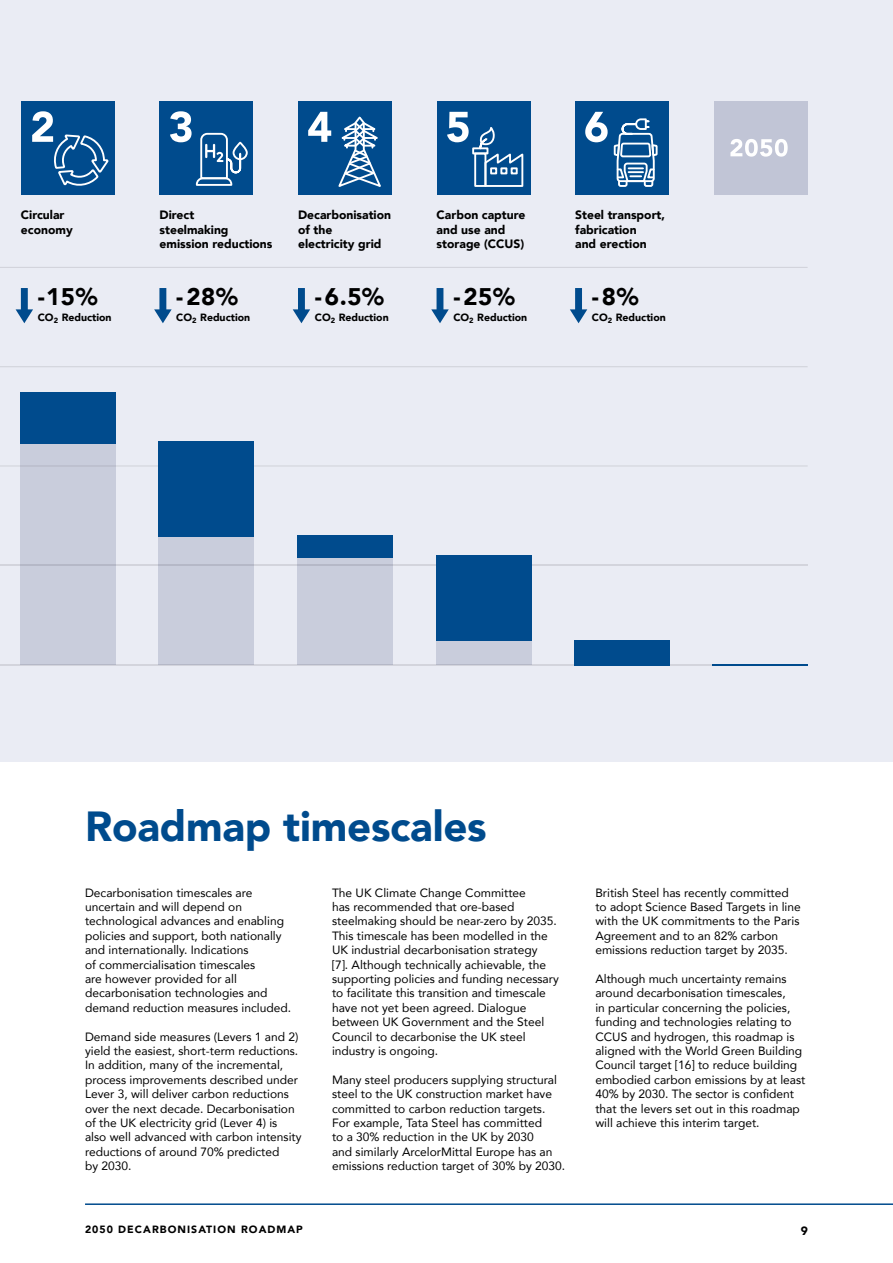
<style>
.page{position:relative;width:893px;height:1263px;background:#fff}
.page>*{position:absolute;margin:0;border:0;box-sizing:border-box;transform-origin:0 0}
.t1{font:900 42px "Avenir";letter-spacing:-.005em;color:#004b8d}
.t2{font:900 24px "Avenir";color:#000}
.t3{font:900 12.15px/14.5px "Avenir";color:#000}
.t4{font:12px/14.4px "Avenir";color:#000}
.t5{font:900 12px "Avenir";color:#000}
.t6{font:900 10.5px "Avenir";color:#000}
.t7{font:900 10.5px "Avenir";letter-spacing:.1em;color:#000}
</style>
<div class="page">
<div style="left:0;top:0;width:893px;height:761px;background:#eaecf4"></div>
<hr style="left:85px;top:1203px;width:808px;height:2px;background:#004b8d">
<hr style="left:0;top:267px;width:808px;height:1px;background:#000">
<hr style="left:0;top:366px;width:808px;height:1px;background:#000">
<hr style="left:0;top:465px;width:808px;height:2px;background:#000">
<hr style="left:0;top:565px;width:808px;height:1px;background:#000">
<hr style="left:0;top:664px;width:808px;height:1px;background:#000">
<div style="left:20px;top:397px;width:96px;height:268px;background:#c9cddc"></div>
<div style="left:159px;top:446px;width:95px;height:219px;background:#c9cddc"></div>
<div style="left:297px;top:538px;width:96px;height:127px;background:#c9cddc"></div>
<div style="left:436px;top:559px;width:95px;height:106px;background:#c9cddc"></div>
<div style="left:714px;top:101px;width:94px;height:94px;background:#c1c5d6"></div>
<svg style="left:730px;top:139px;width:58px;height:18px"></svg>
<div style="left:21px;top:101px;width:94px;height:94px;background:#004b8d"></div>
<div style="left:437px;top:101px;width:93px;height:94px;background:#004b8d"></div>
<svg style="left:447px;top:112px;width:22px;height:30px"></svg>
<div style="left:474px;top:153px;width:12px;height:34px;border:2px solid #fff"></div>
<div style="left:472px;top:147px;width:16px;height:7px;border:2px solid #fff"></div>
<svg style="left:478px;top:127px;width:46px;height:60px"></svg>
<div style="left:575px;top:101px;width:94px;height:94px;background:#004b8d"></div>
<svg style="left:585px;top:111px;width:73px;height:76px"></svg>
<div style="left:298px;top:101px;width:94px;height:94px;background:#004b8d"></div>
<svg style="left:308px;top:112px;width:73px;height:75px"></svg>
<div style="left:160px;top:101px;width:93px;height:94px;background:#004b8d"></div>
<div style="left:233px;top:142px;width:15px;height:18px;border:2px solid #fff;border-radius:7px"></div>
<svg style="left:170px;top:111px;width:72px;height:75px"></svg>
<hr style="left:712px;top:664px;width:96px;height:1px;background:#004b8d">
<div style="left:574px;top:640px;width:96px;height:25px;background:#004b8d"></div>
<div style="left:20px;top:392px;width:96px;height:51px;background:#004b8d"></div>
<div style="left:159px;top:441px;width:95px;height:95px;background:#004b8d"></div>
<div style="left:297px;top:535px;width:96px;height:23px;background:#004b8d"></div>
<div style="left:436px;top:556px;width:95px;height:85px;background:#004b8d"></div>
<svg style="left:16px;top:288px;width:17px;height:35px"></svg>
<svg style="left:154px;top:288px;width:18px;height:35px"></svg>
<svg style="left:293px;top:288px;width:17px;height:35px"></svg>
<svg style="left:431px;top:288px;width:18px;height:35px"></svg>
<svg style="left:570px;top:288px;width:17px;height:35px"></svg>
<svg style="left:32px;top:111px;width:77px;height:75px"></svg>
<p class="t3" style="left:21px;top:208px;width:53px">Circular economy</p>
<p class="t3" style="left:159px;top:208px;width:115px">Direct<br>steelmaking emission reductions</p>
<p class="t3" style="left:298px;top:208px;width:95px">Decarbonisation of the electricity grid</p>
<p class="t3" style="left:437px;top:208px;width:90px">Carbon capture and use and storage (CCUS)</p>
<p class="t3" style="left:575px;top:208px;width:91px">Steel transport, fabrication<br>and erection</p>
<h2 class="t2" style="left:38px;top:276px;width:61px">-15%</h2>
<p class="t6" style="left:38px;top:309px;width:75px">CO<sub>2</sub> Reduction</p>
<h2 class="t2" style="left:176px;top:276px;width:63px">-28%</h2>
<p class="t6" style="left:176px;top:309px;width:75px">CO<sub>2</sub> Reduction</p>
<h2 class="t2" style="left:315px;top:276px;width:71px">-6.5%</h2>
<p class="t6" style="left:315px;top:309px;width:75px">CO<sub>2</sub> Reduction</p>
<h2 class="t2" style="left:453px;top:276px;width:63px">-25%</h2>
<p class="t6" style="left:453px;top:309px;width:75px">CO<sub>2</sub> Reduction</p>
<h2 class="t2" style="left:592px;top:276px;width:48px">-8%</h2>
<p class="t6" style="left:592px;top:309px;width:75px">CO<sub>2</sub> Reduction</p>
<h1 class="t1" style="left:85px;top:791px;width:403px">Roadmap timescales</h1>
<p class="t4" style="left:85px;top:885px;width:208px">Decarbonisation timescales are uncertain and will depend on technological advances and enabling policies and support, both nationally and internationally. Indications<br>of commercialisation timescales<br>are however provided for all decarbonisation technologies and demand reduction measures included.</p>
<p class="t4" style="left:85px;top:1029px;width:218px">Demand side measures (Levers 1 and 2) yield the easiest, short-term reductions.<br>In addition, many of the incremental, process improvements described under Lever 3, will deliver carbon reductions over the next decade. Decarbonisation of the UK electricity grid (Lever 4) is also well advanced with carbon intensity reductions of around 70% predicted<br>by 2030.</p>
<p class="t4" style="left:332px;top:885px;width:228px">The UK Climate Change Committee<br>has recommended that ore-based steelmaking should be near-zero by 2035.<br>This timescale has been modelled in the UK industrial decarbonisation strategy<br>[7]. Although technically achievable, the supporting policies and funding necessary to facilitate this transition and timescale have not yet been agreed. Dialogue between UK Government and the Steel Council to decarbonise the UK steel industry is ongoing.</p>
<p class="t4" style="left:332px;top:1072px;width:235px">Many steel producers supplying structural steel to the UK construction market have committed to carbon reduction targets.<br>For example, Tata Steel has committed<br>to a 30% reduction in the UK by 2030<br>and similarly ArcelorMittal Europe has an emissions reduction target of 30% by 2030.</p>
<p class="t4" style="left:595px;top:885px;width:207px">British Steel has recently committed to adopt Science Based Targets in line with the UK commitments to the Paris Agreement and to an 82% carbon emissions reduction target by 2035.</p>
<p class="t4" style="left:595px;top:971px;width:212px">Although much uncertainty remains around decarbonisation timescales,<br>in particular concerning the policies, funding and technologies relating to CCUS and hydrogen, this roadmap is aligned with the World Green Building Council target [16] to reduce building embodied carbon emissions by at least 40% by 2030. The sector is confident that the levers set out in this roadmap will achieve this interim target.</p>
<p class="t7" style="left:85px;top:1220px;width:219px">2050 DECARBONISATION ROADMAP</p>
<p class="t5" style="left:801px;top:1220px;width:9px">9</p>
</div>
